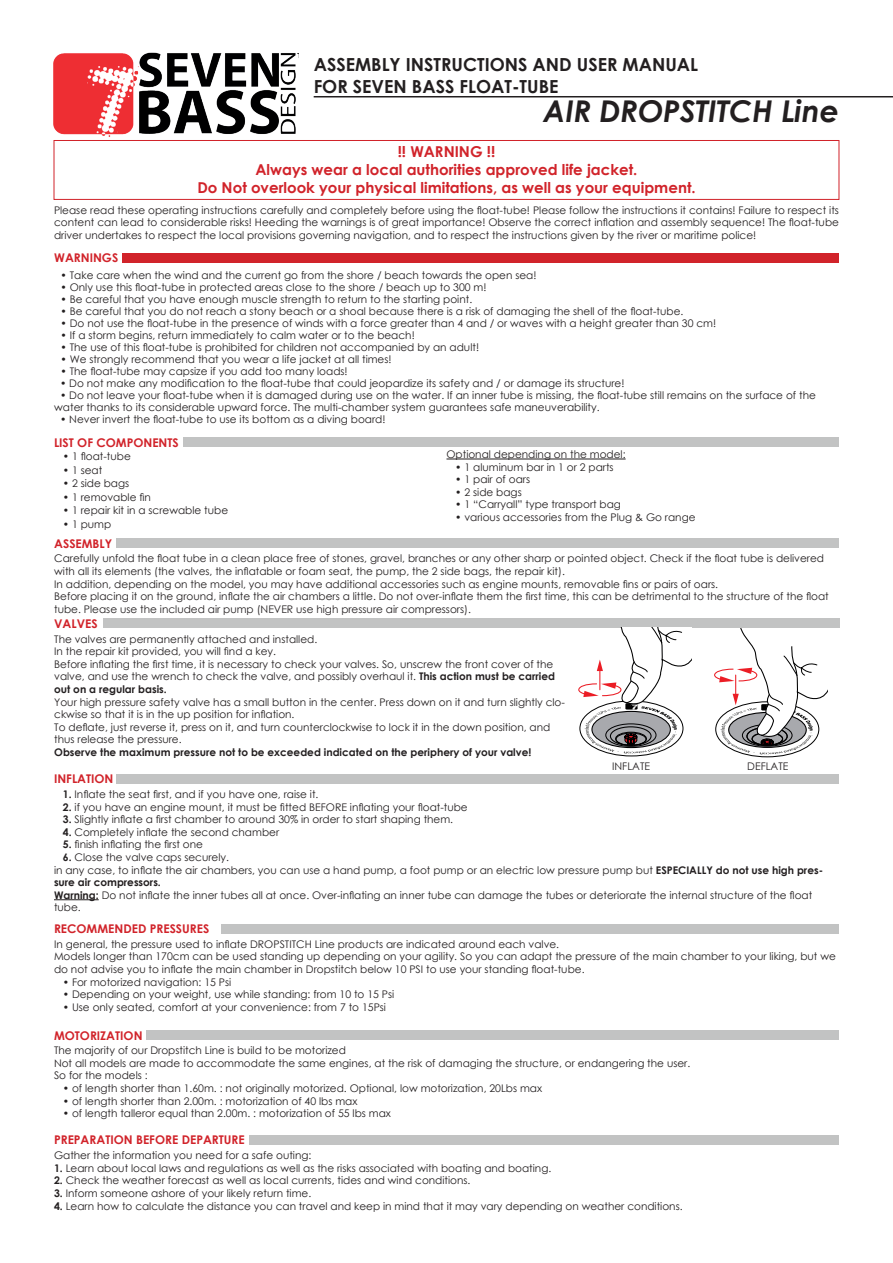
<style>
.page{position:relative;width:893px;height:1263px;background:#fff}
.page>*{position:absolute;margin:0;border:0;box-sizing:border-box;transform-origin:0 0}
.t1{font:italic 700 30px "Century Gothic";color:#231f20}
.t2{font:700 18px/21.6px "Century Gothic";color:#231f20}
.t3{font:700 15px/18px "Century Gothic";color:#d1232a;text-align:center}
.t4{font:700 12px "Century Gothic";color:#d1232a}
.t5{font:10.5px/12.6px "Century Gothic";color:#231f20}
.t6{font:700 10.5px "Century Gothic";color:#231f20}
.s1{font-weight:700}
</style>
<div class="page">
<hr style="left:314px;top:96px;width:579px;height:1px;background:#231f20">
<div style="left:54px;top:140px;width:785px;height:60px;border:1px solid #d1232a"></div>
<hr style="left:54px;top:899px;width:45px;height:1px;background:#231f20">
<div style="left:183px;top:438px;width:656px;height:9px;background:#c2c3c3"></div>
<div style="left:122px;top:254px;width:717px;height:9px;background:#d1232a"></div>
<div style="left:116px;top:539px;width:723px;height:9px;background:#c2c3c3"></div>
<div style="left:117px;top:774px;width:722px;height:9px;background:#c2c3c3"></div>
<div style="left:250px;top:1135px;width:589px;height:9px;background:#c2c3c3"></div>
<img style="left:53px;top:52px;width:246px;height:85px">
<hr style="left:446px;top:459px;width:180px;height:1px;background:#231f20">
<div style="left:103px;top:619px;width:736px;height:9px;background:#c2c3c3"></div>
<svg style="left:578px;top:628px;width:114px;height:126px"></svg>
<svg style="left:714px;top:628px;width:113px;height:127px"></svg>
<div style="left:147px;top:1030px;width:692px;height:10px;background:#c2c3c3"></div>
<div style="left:221px;top:924px;width:618px;height:9px;background:#c2c3c3"></div>
<h2 class="t2" style="left:314px;top:53px;width:386px">ASSEMBLY INSTRUCTIONS AND USER MANUAL<br>FOR SEVEN BASS FLOAT-TUBE</h2>
<h1 class="t1" style="left:543px;top:89px;width:297px">AIR DROPSTITCH Line</h1>
<h3 class="t3" style="left:197px;top:142px;width:500px">!! WARNING !!<br>Always wear a local authorities approved life jacket.<br>Do Not overlook your physical limitations, as well as your equipment.</h3>
<p class="t5" style="left:54px;top:203px;width:786px;text-align:justify">Please read these operating instructions carefully and completely before using the float-tube! Please follow the instructions it contains! Failure to respect its content can lead to considerable risks! Heeding the warnings is of great importance! Observe the correct inflation and assembly sequence! The float-tube driver undertakes to respect the local provisions governing navigation, and to respect the instructions given by the river or maritime police!</p>
<p class="t4" style="left:54px;top:249px;width:66px">WARNINGS</p>
<p class="t5" style="left:60px;top:269px;width:478px">• Take care when the wind and the current go from the shore / beach towards the open sea!</p>
<p class="t5" style="left:60px;top:281px;width:428px">• Only use this float-tube in protected areas close to the shore / beach up to 300 m!</p>
<p class="t5" style="left:60px;top:293px;width:413px">• Be careful that you have enough muscle strength to return to the starting point.</p>
<p class="t5" style="left:60px;top:305px;width:624px">• Be careful that you do not reach a stony beach or a shoal because there is a risk of damaging the shell of the float-tube.</p>
<p class="t5" style="left:60px;top:317px;width:657px">• Do not use the float-tube in the presence of winds with a force greater than 4 and / or waves with a height greater than 30 cm!</p>
<p class="t5" style="left:60px;top:329px;width:356px">• If a storm begins, return immediately to calm water or to the beach!</p>
<p class="t5" style="left:60px;top:341px;width:420px">• The use of this float-tube is prohibited for children not accompanied by an adult!</p>
<p class="t5" style="left:60px;top:353px;width:333px">• We strongly recommend that you wear a life jacket at all times!</p>
<p class="t5" style="left:60px;top:365px;width:289px">• The float-tube may capsize if you add too many loads!</p>
<p class="t5" style="left:60px;top:377px;width:566px">• Do not make any modification to the float-tube that could jeopardize its safety and / or damage its structure!</p>
<p class="t5" style="left:54px;top:389px;width:763px;line-height:12px;text-indent:6px">• Do not leave your float-tube when it is damaged during use on the water. If an inner tube is missing, the float-tube still remains on the surface of the water thanks to its considerable upward force. The multi-chamber system guarantees safe maneuverability.</p>
<p class="t5" style="left:60px;top:413px;width:327px">• Never invert the float-tube to use its bottom as a diving board!</p>
<p class="t4" style="left:54px;top:433px;width:126px">LIST OF COMPONENTS</p>
<p class="t5" style="left:63px;top:450px;width:70px">• 1 float-tube</p>
<p class="t5" style="left:63px;top:463px;width:41px">• 1 seat</p>
<p class="t5" style="left:63px;top:477px;width:68px">• 2 side bags</p>
<p class="t5" style="left:63px;top:490px;width:90px">• 1 removable fin</p>
<p class="t5" style="left:63px;top:504px;width:167px">• 1 repair kit in a screwable tube</p>
<p class="t5" style="left:63px;top:517px;width:50px">• 1 pump</p>
<p class="t4" style="left:54px;top:534px;width:60px">ASSEMBLY</p>
<p class="t5" style="left:446px;top:448px;width:181px">Optional depending on the model:</p>
<p class="t5" style="left:455px;top:460px;width:160px">• 1 aluminum bar in 1 or 2 parts</p>
<p class="t5" style="left:455px;top:473px;width:76px">• 1 pair of oars</p>
<p class="t5" style="left:455px;top:485px;width:68px">• 2 side bags</p>
<p class="t5" style="left:455px;top:498px;width:167px">• 1 “Carryall” type transport bag</p>
<p class="t5" style="left:455px;top:511px;width:242px">• various accessories from the Plug &amp; Go range</p>
<p class="t5" style="left:54px;top:552px;width:776px">Carefully unfold the float tube in a clean place free of stones, gravel, branches or any other sharp or pointed object. Check if the float tube is delivered with all its elements (the valves, the inflatable or foam seat, the pump, the 2 side bags, the repair kit).<br>In addition, depending on the model, you may have additional accessories such as engine mounts, removable fins or pairs of oars.<br>Before placing it on the ground, inflate the air chambers a little. Do not over-inflate them the first time, this can be detrimental to the structure of the float tube. Please use the included air pump (NEVER use high pressure air compressors).</p>
<p class="t4" style="left:54px;top:614px;width:45px">VALVES</p>
<p class="t5" style="left:54px;top:632px;width:502px">The valves are permanently attached and installed.<br>In the repair kit provided, you will find a key.<br>Before inflating the first time, it is necessary to check your valves. So, unscrew the front cover of the valve, and use the wrench to check the valve, and possibly overhaul it. <span class="s1">This action must be carried out on a regular basis.</span></p>
<p class="t5" style="left:54px;top:695px;width:512px">Your high pressure safety valve has a small button in the center. Press down on it and turn slightly clo&shy;ckwise so that it is in the up position for inflation.<br>To deflate, just reverse it, press on it, and turn counterclockwise to lock it in the down position, and thus release the pressure.</p>
<p class="t6" style="left:54px;top:744px;width:479px">Observe the maximum pressure not to be exceeded indicated on the periphery of your valve!</p>
<p class="t5" style="left:612px;top:760px;width:39px">INFLATE</p>
<p class="t5" style="left:747px;top:760px;width:43px">DEFLATE</p>
<p class="t4" style="left:54px;top:770px;width:61px">INFLATION</p>
<p class="t5" style="left:63px;top:788px;width:257px"><span class="s1">1.</span> Inflate the seat first, and if you have one, raise it.</p>
<p class="t5" style="left:63px;top:800px;width:406px"><span class="s1">2.</span> if you have an engine mount, it must be fitted BEFORE inflating your float-tube</p>
<p class="t5" style="left:63px;top:813px;width:392px"><span class="s1">3.</span> Slightly inflate a first chamber to around 30% in order to start shaping them.</p>
<p class="t5" style="left:63px;top:825px;width:218px"><span class="s1">4.</span> Completely inflate the second chamber</p>
<p class="t5" style="left:63px;top:838px;width:142px"><span class="s1">5.</span> finish inflating the first one</p>
<p class="t5" style="left:54px;top:851px;width:771px;text-indent:9px"><span class="s1">6.</span> Close the valve caps securely.<br>in any case, to inflate the air chambers, you can use a hand pump, a foot pump or an electric low pressure pump but <span class="s1">ESPECIALLY do not use high pres&shy;sure air compressors.<br>Warning:</span> Do not inflate the inner tubes all at once. Over-inflating an inner tube can damage the tubes or deteriorate the internal structure of the float tube.</p>
<p class="t4" style="left:54px;top:919px;width:157px">RECOMMENDED PRESSURES</p>
<p class="t5" style="left:54px;top:937px;width:783px">In general, the pressure used to inflate DROPSTITCH Line products are indicated around each valve.<br>Models longer than 170cm can be used standing up depending on your agility. So you can adapt the pressure of the main chamber to your liking, but we do not advise you to inflate the main chamber in Dropstitch below 10 PSI to use your standing float-tube.</p>
<p class="t5" style="left:63px;top:975px;width:170px">• For motorized navigation: 15 Psi</p>
<p class="t5" style="left:63px;top:988px;width:333px">• Depending on your weight, use while standing: from 10 to 15 Psi</p>
<p class="t5" style="left:63px;top:1000px;width:325px">• Use only seated, comfort at your convenience: from 7 to 15Psi</p>
<p class="t4" style="left:54px;top:1026px;width:90px">MOTORIZATION</p>
<p class="t5" style="left:54px;top:1044px;width:638px">The majority of our Dropstitch Line is build to be motorized<br>Not all models are made to accommodate the same engines, at the risk of damaging the structure, or endangering the user.<br>So for the models :</p>
<p class="t5" style="left:63px;top:1082px;width:481px">• of length shorter than 1.60m. : not originally motorized. Optional, low motorization, 20Lbs max</p>
<p class="t5" style="left:63px;top:1094px;width:296px">• of length shorter than 2.00m. : motorization of 40 lbs max</p>
<p class="t5" style="left:63px;top:1107px;width:330px">• of length talleror equal than 2.00m. : motorization of 55 lbs max</p>
<p class="t4" style="left:54px;top:1131px;width:192px">PREPARATION BEFORE DEPARTURE</p>
<p class="t5" style="left:54px;top:1149px;width:259px">Gather the information you need for a safe outing:</p>
<p class="t5" style="left:54px;top:1161px;width:499px"><span class="s1">1.</span> Learn about local laws and regulations as well as the risks associated with boating and boating.</p>
<p class="t5" style="left:54px;top:1174px;width:418px"><span class="s1">2.</span> Check the weather forecast as well as local currents, tides and wind conditions.</p>
<p class="t5" style="left:54px;top:1187px;width:259px"><span class="s1">3.</span> Inform someone ashore of your likely return time.</p>
<p class="t5" style="left:54px;top:1199px;width:630px"><span class="s1">4.</span> Learn how to calculate the distance you can travel and keep in mind that it may vary depending on weather conditions.</p>
</div>
